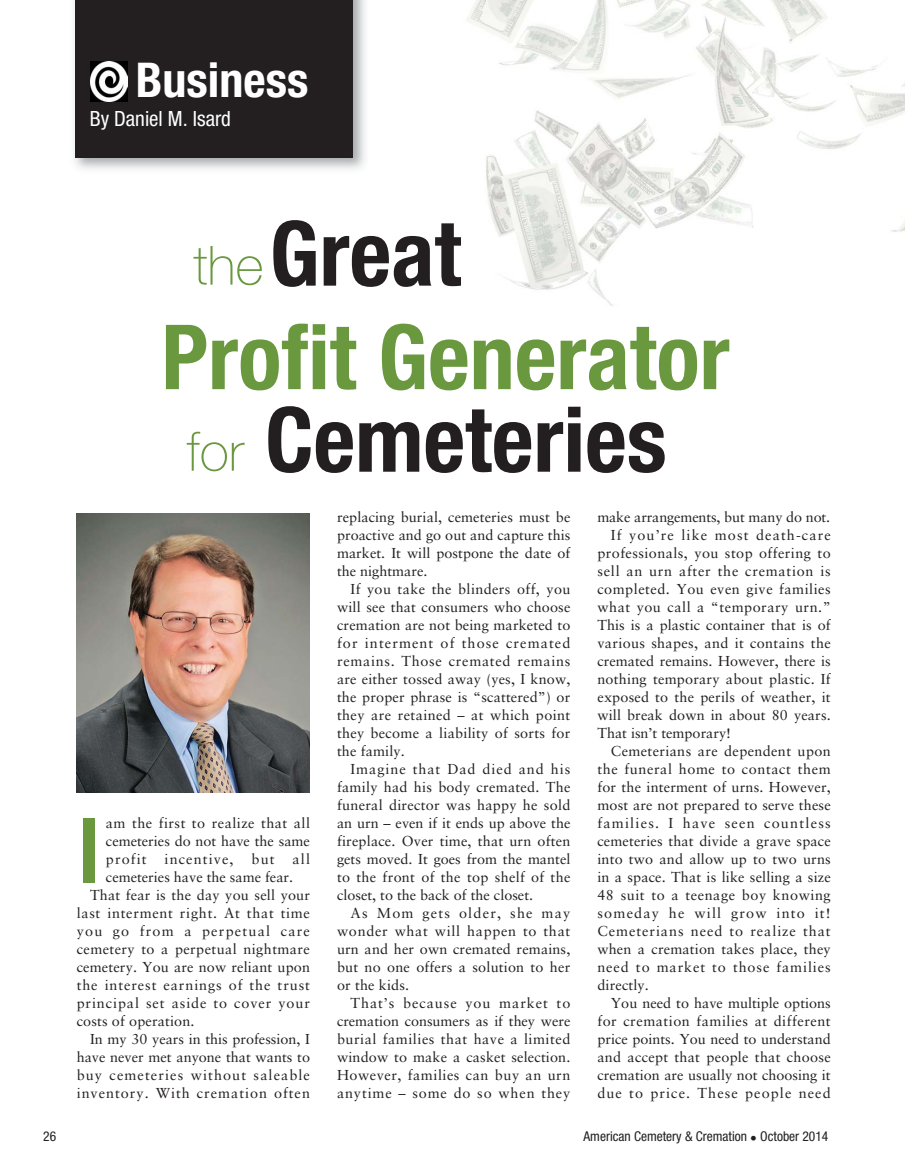
<style>
.page{position:relative;width:905px;height:1168px;background:#fff}
.page>*{position:absolute;margin:0;border:0;box-sizing:border-box;transform-origin:0 0}
.t1{font:700 condensed 90px "Helvetica Neue LT Std";color:#231f20}
.t2{font:700 condensed 90px "Helvetica Neue LT Std";color:#69983f}
.t3{font:500 89.7px "Helvetica Neue LT Std";color:#69983f}
.t4{font:100 54px "Helvetica Neue LT Std";color:#69983f}
.t5{font:700 condensed 48px "Helvetica Neue LT Std";color:#fff}
.t6{font:condensed 21px "Helvetica Neue LT Std";color:#fff}
.t7{font:14.4px/18px "Sabon LT Std";letter-spacing:.02em;color:#231f20;text-align:justify}
.t8{font:14.4px "Sabon LT Std";color:#231f20}
.t9{font:14.4px "Sabon LT Std";letter-spacing:.075em;color:#231f20}
.t10{font:14.4px "Sabon LT Std";letter-spacing:.06em;color:#231f20}
.t11{font:14.4px "Sabon LT Std";letter-spacing:.085em;color:#231f20}
.t12{font:14.4px "Sabon LT Std";letter-spacing:.05em;color:#231f20}
.t13{font:14.4px "Sabon LT Std";letter-spacing:.04em;color:#231f20}
.t14{font:14.4px "Sabon LT Std";letter-spacing:-.01em;color:#231f20}
.t15{font:14.4px "Sabon LT Std";letter-spacing:.07em;color:#231f20}
.t16{font:14.4px "Sabon LT Std";letter-spacing:.065em;color:#231f20}
.t17{font:condensed 13.5px "Helvetica Neue LT Std";color:#231f20}
</style>
<div class="page">
<img style="left:467px;top:0;width:437px;height:306px">
<img style="left:76px;top:513px;width:234px;height:279px">
<img style="left:74px;top:0;width:291px;height:170px">
<div style="left:75px;top:0;width:278px;height:157px;background:#231f20"></div>
<img style="left:90px;top:62px;width:38px;height:39px">
<h3 class="t5" style="left:136px;top:53px;width:174px">Business</h3>
<h3 class="t6" style="left:90px;top:106px;width:143px">By Daniel M. Isard</h3>
<h1 class="t1" style="left:269px;top:202px;width:193px">Great</h1>
<h1 class="t2" style="left:161px;top:305px;width:569px">Profit Generator</h1>
<h1 class="t1" style="left:265px;top:388px;width:403px">Cemeteries</h1>
<h3 class="t4" style="left:193px;top:234px;width:72px">the</h3>
<h3 class="t4" style="left:187px;top:420px;width:59px">for</h3>
<h2 class="t3" style="left:77px;top:799px;width:26px">I</h2>
<p class="t7" style="left:106px;top:815px;width:205px">am the first to realize that all cemeteries do not have the same profit</p>
<p class="t9" style="left:165px;top:853px;width:70px">incentive,</p>
<p class="t7" style="left:251px;top:851px;width:24px">but</p>
<p class="t7" style="left:293px;top:851px;width:19px">all</p>
<p class="t8" style="left:106px;top:871px;width:189px">cemeteries have the same fear.</p>
<p class="t7" style="left:90px;top:887px;width:221px">That fear is the day you sell your</p>
<p class="t12" style="left:77px;top:907px;width:235px">last interment right. At that time</p>
<p class="t11" style="left:77px;top:925px;width:235px">you go from a perpetual care</p>
<p class="t7" style="left:77px;top:941px;width:235px">cemetery to a perpetual nightmare</p>
<p class="t7" style="left:77px;top:959px;width:235px">cemetery. You are now reliant upon</p>
<p class="t10" style="left:77px;top:979px;width:235px">the interest earnings of the trust</p>
<p class="t10" style="left:77px;top:997px;width:235px">principal set aside to cover your</p>
<p class="t7" style="left:77px;top:1013px;width:119px">costs of operation.</p>
<p class="t8" style="left:90px;top:1033px;width:221px">In my 30 years in this profession, I</p>
<p class="t8" style="left:77px;top:1051px;width:235px">have never met anyone that wants to</p>
<p class="t9" style="left:77px;top:1069px;width:235px">buy cemeteries without saleable</p>
<p class="t15" style="left:77px;top:1087px;width:235px">inventory. With cremation often</p>
<p class="t7" style="left:337px;top:509px;width:235px">replacing burial, cemeteries must be proactive and go out and capture this market. It will postpone the date of the nightmare.</p>
<p class="t7" style="left:337px;top:581px;width:235px;text-indent:13px">If you take the blinders off, you will see that consumers who choose cremation are not being marketed to for interment of those cremated remains. Those cremated remains are either tossed away (yes, I know, the proper phrase is “scattered”) or they are retained – at which point they become a liability of sorts for the family.</p>
<p class="t7" style="left:337px;top:761px;width:235px;text-indent:13px">Imagine that Dad died and his family had his body cremated. The funeral director was happy he sold an urn – even if it ends up above the fireplace. Over time, that urn often gets moved. It goes from the mantel to the front of the top shelf of the closet, to the back of the closet.</p>
<p class="t7" style="left:337px;top:905px;width:235px;text-indent:13px">As Mom gets older, she may wonder what will happen to that urn and her own cremated remains, but no one offers a solution to her or the kids.</p>
<p class="t7" style="left:337px;top:995px;width:235px;text-indent:13px">That’s because you market to cremation consumers as if they were burial families that have a limited window to make a casket selection.<br>However, families can buy an urn anytime – some do so when they</p>
<p class="t14" style="left:597px;top:511px;width:234px">make arrangements, but many do not.</p>
<p class="t9" style="left:611px;top:529px;width:221px">If you’re like most death-care</p>
<p class="t7" style="left:597px;top:545px;width:235px">professionals, you stop offering to</p>
<p class="t12" style="left:597px;top:565px;width:235px">sell an urn after the cremation is</p>
<p class="t7" style="left:597px;top:581px;width:235px">completed. You even give families</p>
<p class="t7" style="left:597px;top:599px;width:235px">what you call a “temporary urn.”</p>
<p class="t7" style="left:597px;top:617px;width:235px">This is a plastic container that is of</p>
<p class="t7" style="left:597px;top:635px;width:235px">various shapes, and it contains the</p>
<p class="t8" style="left:597px;top:655px;width:235px">cremated remains. However, there is</p>
<p class="t7" style="left:597px;top:671px;width:235px">nothing temporary about plastic. If</p>
<p class="t7" style="left:597px;top:689px;width:235px">exposed to the perils of weather, it</p>
<p class="t7" style="left:597px;top:707px;width:235px">will break down in about 80 years.</p>
<p class="t8" style="left:597px;top:727px;width:135px">That isn’t temporary!</p>
<p class="t7" style="left:611px;top:743px;width:221px">Cemeterians are dependent upon</p>
<p class="t13" style="left:597px;top:763px;width:235px">the funeral home to contact them</p>
<p class="t7" style="left:597px;top:779px;width:235px">for the interment of urns. However,</p>
<p class="t7" style="left:597px;top:797px;width:235px">most are not prepared to serve these</p>
<p class="t11" style="left:597px;top:817px;width:235px">families. I have seen countless</p>
<p class="t7" style="left:597px;top:833px;width:235px">cemeteries that divide a grave space</p>
<p class="t7" style="left:597px;top:851px;width:235px">into two and allow up to two urns</p>
<p class="t7" style="left:597px;top:869px;width:235px">in a space. That is like selling a size</p>
<p class="t13" style="left:597px;top:889px;width:235px">48 suit to a teenage boy knowing</p>
<p class="t11" style="left:597px;top:907px;width:235px">someday he will grow into it!</p>
<p class="t16" style="left:597px;top:925px;width:235px">Cemeterians need to realize that</p>
<p class="t7" style="left:597px;top:941px;width:235px">when a cremation takes place, they</p>
<p class="t10" style="left:597px;top:961px;width:235px">need to market to those families</p>
<p class="t7" style="left:597px;top:977px;width:53px">directly.</p>
<p class="t8" style="left:611px;top:997px;width:221px">You need to have multiple options</p>
<p class="t7" style="left:597px;top:1013px;width:235px">for cremation families at different</p>
<p class="t8" style="left:597px;top:1033px;width:235px">price points. You need to understand</p>
<p class="t7" style="left:597px;top:1049px;width:235px">and accept that people that choose</p>
<p class="t8" style="left:597px;top:1069px;width:235px">cremation are usually not choosing it</p>
<p class="t9" style="left:597px;top:1087px;width:235px">due to price. These people need</p>
<p class="t17" style="left:43px;top:1128px;width:14px">26</p>
<p class="t17" style="left:583px;top:1128px;width:246px">American Cemetery &amp; Cremation • October 2014</p>
</div>
